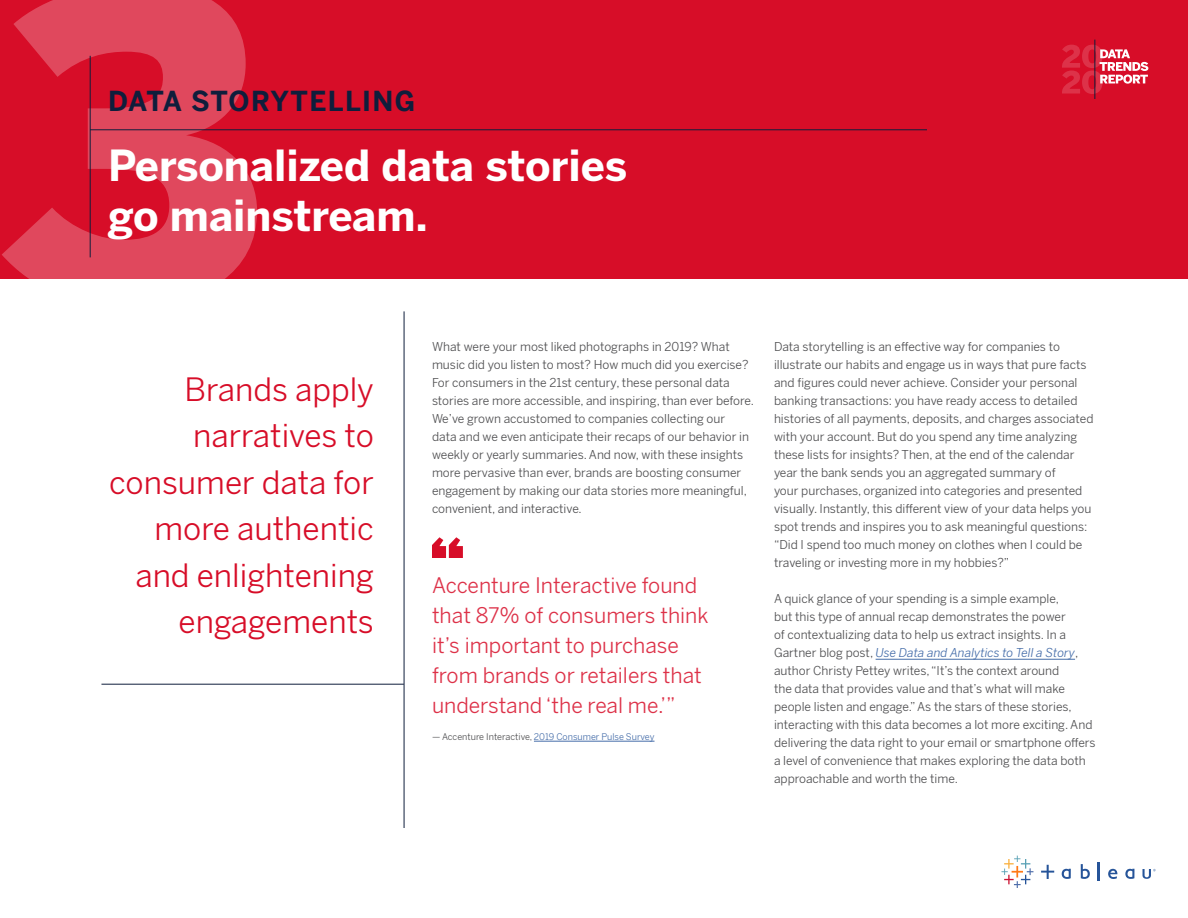
<style>
.page{position:relative;width:1188px;height:918px;background:#fff}
.page>*{position:absolute;margin:0;border:0;box-sizing:border-box;transform-origin:0 0}
.t1{font:900 420px "Benton Sans";color:#fff}
.t2{font:700 42px/50.4px "Benton Sans";color:#fff}
.t3{font:31.5px/46.5px "Benton Sans";color:#d70d28;text-align:right}
.t4{font:700 27px "Benton Sans";letter-spacing:.05em;color:#0f1e3c}
.t5{font:21px/30px "Benton Sans";color:#dd3148}
.t6{font:12px/18px "Benton Sans";color:#4d4d4f}
.t7{font:9px "Benton Sans";color:#456da9}
.s1{font-style:italic;color:#456da9}
.s2{color:#4d4d4f}
</style>
<div class="page">
<div style="left:0;top:0;width:1188px;height:279px;background:#d70d28"></div>
<hr style="left:876px;top:659px;width:199px;height:1px;background:#456da9">
<hr style="left:534px;top:741px;width:121px;height:1px;background:#456da9">
<svg style="left:432px;top:537px;width:31px;height:21px"></svg>
<hr style="left:404px;top:311px;width:1px;height:517px;background:#0f1e3c">
<hr style="left:101px;top:684px;width:303px;height:1px;background:#0f1e3c">
<hr style="left:90px;top:56px;width:1px;height:201px;background:#0f1e3c">
<hr style="left:90px;top:130px;width:837px;height:1px;background:#0f1e3c">
<svg style="left:1062px;top:45px;width:86px;height:49px"></svg>
<hr style="left:1095px;top:40px;width:1px;height:59px;background:#0f1e3c">
<svg style="left:1001px;top:856px;width:32px;height:32px"></svg>
<svg style="left:1081px;top:864px;width:9px;height:15px"></svg>
<svg style="left:1098px;top:862px;width:2px;height:19px"></svg>
<svg style="left:1108px;top:869px;width:10px;height:10px"></svg>
<svg style="left:1062px;top:869px;width:9px;height:10px"></svg>
<svg style="left:1125px;top:869px;width:9px;height:10px"></svg>
<svg style="left:1041px;top:865px;width:13px;height:14px"></svg>
<svg style="left:1143px;top:869px;width:13px;height:10px"></svg>
<h1 class="t1" style="left:0;top:-123px;width:269px">3</h1>
<h3 class="t4" style="left:108px;top:84px;width:309px">DATA STORYTELLING</h3>
<h2 class="t2" style="left:108px;top:141px;width:521px">Personalized data stories go mainstream.</h2>
<h3 class="t3" style="left:109px;top:366px;width:266px">Brands apply narratives to consumer data for more authentic and enlightening engagements</h3>
<p class="t6" style="left:432px;top:338px;width:324px">What were your most liked photographs in 2019? What music did you listen to most? How much did you exercise?<br>For consumers in the 21st century, these personal data stories are more accessible, and inspiring, than ever before.<br>We’ve grown accustomed to companies collecting our<br>data and we even anticipate their recaps of our behavior in weekly or yearly summaries. And now, with these insights more pervasive than ever, brands are boosting consumer engagement by making our data stories more meaningful, convenient, and interactive.</p>
<p class="t6" style="left:774px;top:338px;width:321px">Data storytelling is an effective way for companies to illustrate our habits and engage us in ways that pure facts and figures could never achieve. Consider your personal banking transactions: you have ready access to detailed histories of all payments, deposits, and charges associated with your account. But do you spend any time analyzing these lists for insights? Then, at the end of the calendar year the bank sends you an aggregated summary of<br>your purchases, organized into categories and presented visually. Instantly, this different view of your data helps you spot trends and inspires you to ask meaningful questions: “Did I spend too much money on clothes when I could be traveling or investing more in my hobbies?”</p>
<p class="t6" style="left:774px;top:590px;width:323px">A quick glance of your spending is a simple example,<br>but this type of annual recap demonstrates the power<br>of contextualizing data to help us extract insights. In a Gartner blog post, <span class="s1">Use Data and Analytics to Tell a Story</span>, author Christy Pettey writes, “It’s the context around<br>the data that provides value and that’s what will make people listen and engage.” As the stars of these stories, interacting with this data becomes a lot more exciting. And delivering the data right to your email or smartphone offers a level of convenience that makes exploring the data both approachable and worth the time.</p>
<h3 class="t5" style="left:432px;top:570px;width:278px">Accenture Interactive found that 87% of consumers think it’s important to purchase from brands or retailers that understand ‘the real me.’”</h3>
<p class="t7" style="left:432px;top:731px;width:224px"><span class="s2">— Accenture Interactive,</span> 2019 Consumer Pulse Survey</p>
</div>
